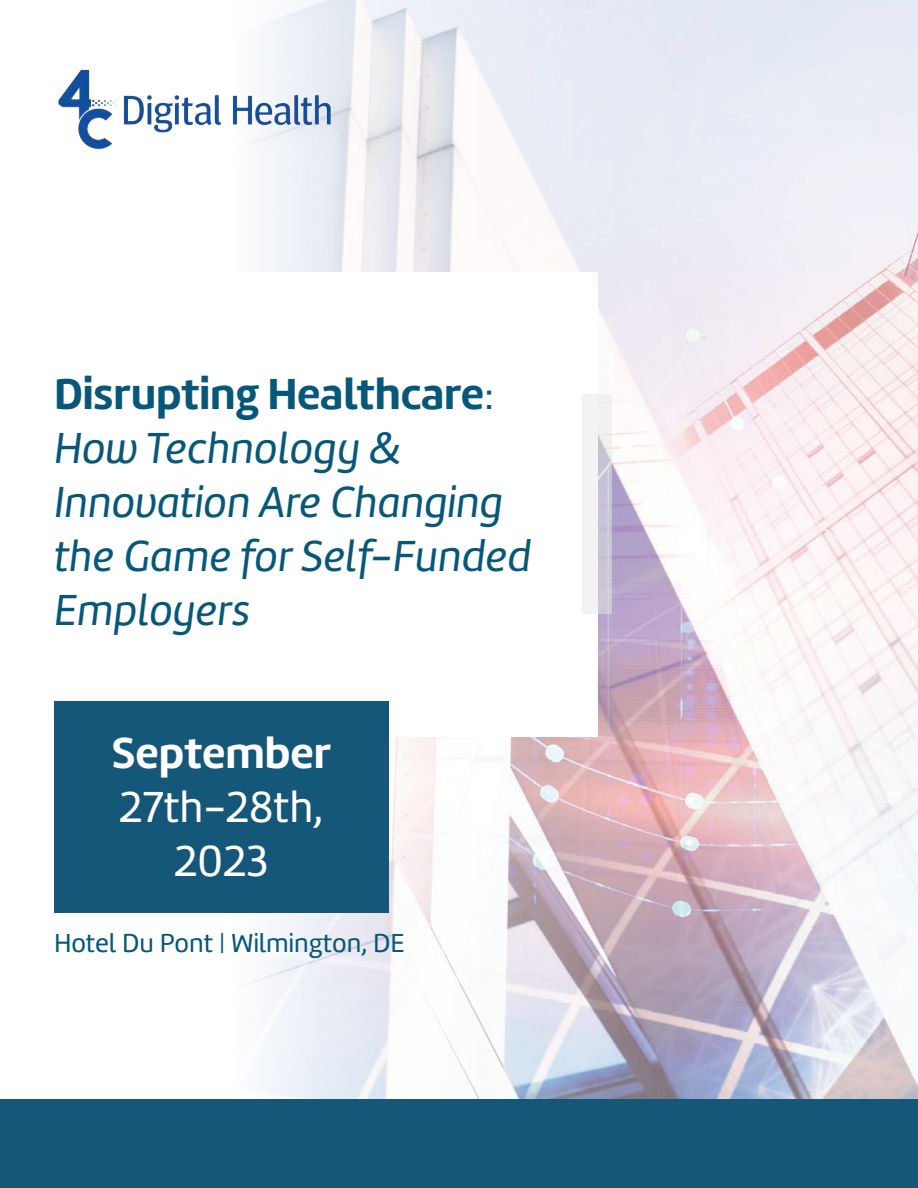
<style>
.page{position:relative;width:918px;height:1188px;background:#fff}
.page>*{position:absolute;margin:0;border:0;box-sizing:border-box;transform-origin:0 0}
.t1{font:italic 45px/54px "Marine";color:#065779}
.t2{font:45px/54px "Marine";color:#fff;text-align:center}
.t3{font:700 45px "Marine";color:#fff}
.t4{font:27px "Marine";color:#065779}
.s1{font-weight:700;font-style:normal}
.s2{font-weight:300;font-style:normal}
.s3{font-weight:300}
</style>
<div class="page">
<img style="left:232px;top:0;width:686px;height:1100px">
<div style="left:0;top:272px;width:597px;height:464px;background:#fff"></div>
<div style="left:582px;top:395px;width:15px;height:219px;background:#f3f3f4"></div>
<svg style="left:597px;top:395px;width:15px;height:219px;fill:#cdc6d9"></svg>
<div style="left:54px;top:701px;width:334px;height:212px;background:#145779"></div>
<div style="left:0;top:1100px;width:918px;height:88px;background:#145779"></div>
<img style="left:58px;top:54px;width:280px;height:110px">
<p class="t1" style="left:54px;top:367px;width:479px"><span class="s1">Disrupting Healthcare</span><span class="s2">:<br></span>How Technology &amp;<br>Innovation Are Changing the Game for Self-Funded<br>Employers</p>
<p class="t3" style="left:112px;top:723px;width:220px">September</p>
<p class="t2" style="left:119px;top:780px;width:205px">27th-28th,<br>2023</p>
<p class="t4" style="left:54px;top:926px;width:353px">Hotel Du Pont <span class="s3">|</span> Wilmington, DE</p>
</div>
